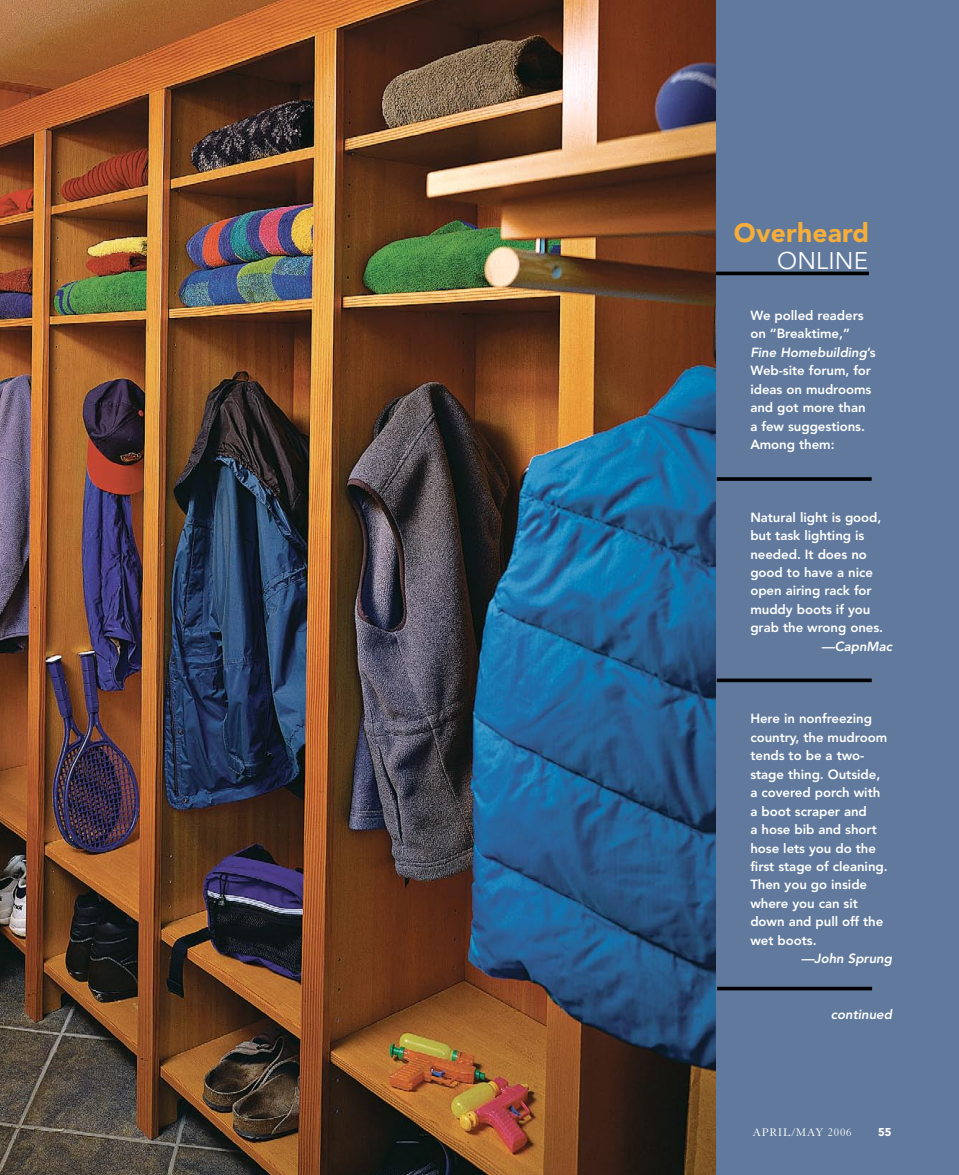
<style>
.page{position:relative;width:959px;height:1175px;background:#fff}
.page>*{position:absolute;margin:0;border:0;box-sizing:border-box;transform-origin:0 0}
.t1{font:900 26.4px "Avenir";color:#f5ae39}
.t2{font:24px "Avenir";letter-spacing:.005em;color:#fff}
.t3{font:800 13.2px/18.5px "Avenir";letter-spacing:-.005em;color:#fff}
.t4{font:italic 800 13.2px "Avenir";letter-spacing:-.005em;color:#fff}
.t5{font:12px "Granjon";letter-spacing:.07em;color:#fff}
.t6{font:900 11.25px "Avenir";color:#fff}
.s1{font-style:italic}
</style>
<div class="page">
<img style="left:0;top:0;width:716px;height:1174px">
<div style="left:716px;top:0;width:242px;height:1174px;background:#60799c"></div>
<hr style="left:716px;top:272px;width:152px;height:3px;background:#000">
<svg style="left:716px;top:477px;width:155px;height:4px"></svg>
<svg style="left:716px;top:678px;width:155px;height:4px"></svg>
<svg style="left:717px;top:986px;width:155px;height:4px"></svg>
<h1 class="t1" style="left:734px;top:217px;width:137px">Overheard</h1>
<h2 class="t2" style="left:777px;top:247px;width:92px">ONLINE</h2>
<p class="t3" style="left:750px;top:306px;width:127px">We polled readers on “Breaktime,”<br><span class="s1">Fine Homebuilding</span>’s<br>Web-site forum, for ideas on mudrooms and got more than a few suggestions.<br>Among them:</p>
<p class="t3" style="left:750px;top:508px;width:134px">Natural light is good, but task lighting is needed. It does no good to have a nice open airing rack for muddy boots if you grab the wrong ones.</p>
<p class="t4" style="left:821px;top:638px;width:72px">—CapnMac</p>
<p class="t3" style="left:750px;top:709px;width:139px">Here in nonfreezing country, the mudroom tends to be a two&shy;stage thing. Outside, a covered porch with a boot scraper and<br>a hose bib and short hose lets you do the first stage of cleaning.<br>Then you go inside where you can sit down and pull off the wet boots.</p>
<p class="t4" style="left:801px;top:950px;width:93px">—John Sprung</p>
<p class="t4" style="left:830px;top:1006px;width:63px">continued</p>
<p class="t5" style="left:752px;top:1126px;width:101px">APRIL/MAY 2006</p>
<p class="t6" style="left:878px;top:1125px;width:15px">55</p>
</div>
